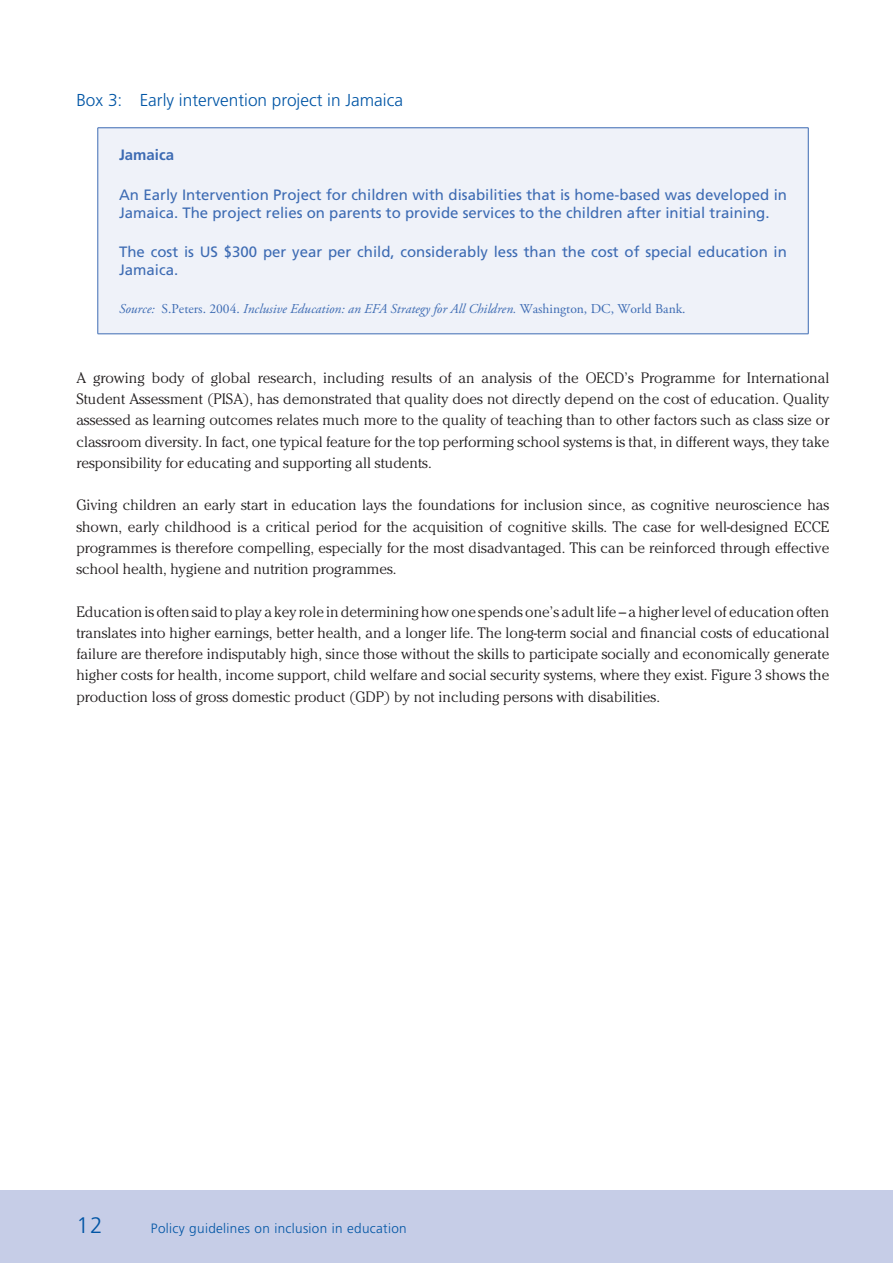
<style>
.page{position:relative;width:893px;height:1263px;background:#fff}
.page>*{position:absolute;margin:0;border:0;box-sizing:border-box;transform-origin:0 0}
.t1{font:300 22.5px "Frutiger";color:#0155a5}
.t2{font:300 17.25px "Frutiger";color:#0155a5}
.t3{font:300 15px/21.3px "Cheltenham LT";color:#231f20;text-align:justify}
.t4{font:15px/18px "Frutiger CE";color:#3d6bb3}
.t5{font:700 15px "Frutiger";color:#3d6bb3}
.t6{font:italic 13.5px "Adobe Garamond Pro";color:#3d6bb3}
.t7{font:300 13.5px "Frutiger";letter-spacing:.025em;color:#0155a5}
.s1{font-style:normal}
</style>
<div class="page">
<div style="left:0;top:1191px;width:892px;height:72px;background:#c6cde7"></div>
<div style="left:98px;top:128px;width:710px;height:206px;background:#eff2f9"></div>
<hr style="left:98px;top:128px;width:710px;height:1px;background:#3d6bb3">
<hr style="left:97px;top:128px;width:1px;height:206px;background:#3d6bb3">
<hr style="left:808px;top:128px;width:1px;height:206px;background:#3d6bb3">
<hr style="left:98px;top:334px;width:710px;height:1px;background:#3d6bb3">
<p class="t2" style="left:76px;top:93px;width:328px">Box 3: Early intervention project in Jamaica</p>
<p class="t5" style="left:119px;top:149px;width:57px">Jamaica</p>
<p class="t4" style="left:119px;top:187px;width:669px">An Early Intervention Project for children with disabilities that is home-based was developed in<br>Jamaica. The project relies on parents to provide services to the children after initial training.</p>
<p class="t4" style="left:119px;top:244px;width:669px">The cost is US $300 per year per child, considerably less than the cost of special education in<br>Jamaica.</p>
<p class="t6" style="left:119px;top:303px;width:568px">Source: <span class="s1">S.Peters. 2004.</span> Inclusive Education: an EFA Strategy for All Children. <span class="s1">Washington, DC, World Bank.</span></p>
<p class="t3" style="left:76px;top:368px;width:754px">A growing body of global research, including results of an analysis of the OECD’s Programme for International Student Assessment (PISA), has demonstrated that quality does not directly depend on the cost of education. Quality assessed as learning outcomes relates much more to the quality of teaching than to other factors such as class size or classroom diversity. In fact, one typical feature for the top performing school systems is that, in different ways, they take responsibility for educating and supporting all students.</p>
<p class="t3" style="left:76px;top:496px;width:754px">Giving children an early start in education lays the foundations for inclusion since, as cognitive neuroscience has shown, early childhood is a critical period for the acquisition of cognitive skills. The case for well-designed ECCE programmes is therefore compelling, especially for the most disadvantaged. This can be reinforced through effective school health, hygiene and nutrition programmes.</p>
<p class="t3" style="left:76px;top:602px;width:754px">Education is often said to play a key role in determining how one spends one’s adult life – a higher level of education often translates into higher earnings, better health, and a longer life. The long-term social and financial costs of educational failure are therefore indisputably high, since those without the skills to participate socially and economically generate higher costs for health, income support, child welfare and social security systems, where they exist. Figure 3 shows the production loss of gross domestic product (GDP) by not including persons with disabilities.</p>
<h1 class="t1" style="left:76px;top:1216px;width:28px">12</h1>
<p class="t7" style="left:151px;top:1223px;width:257px">Policy guidelines on inclusion in education</p>
</div>
